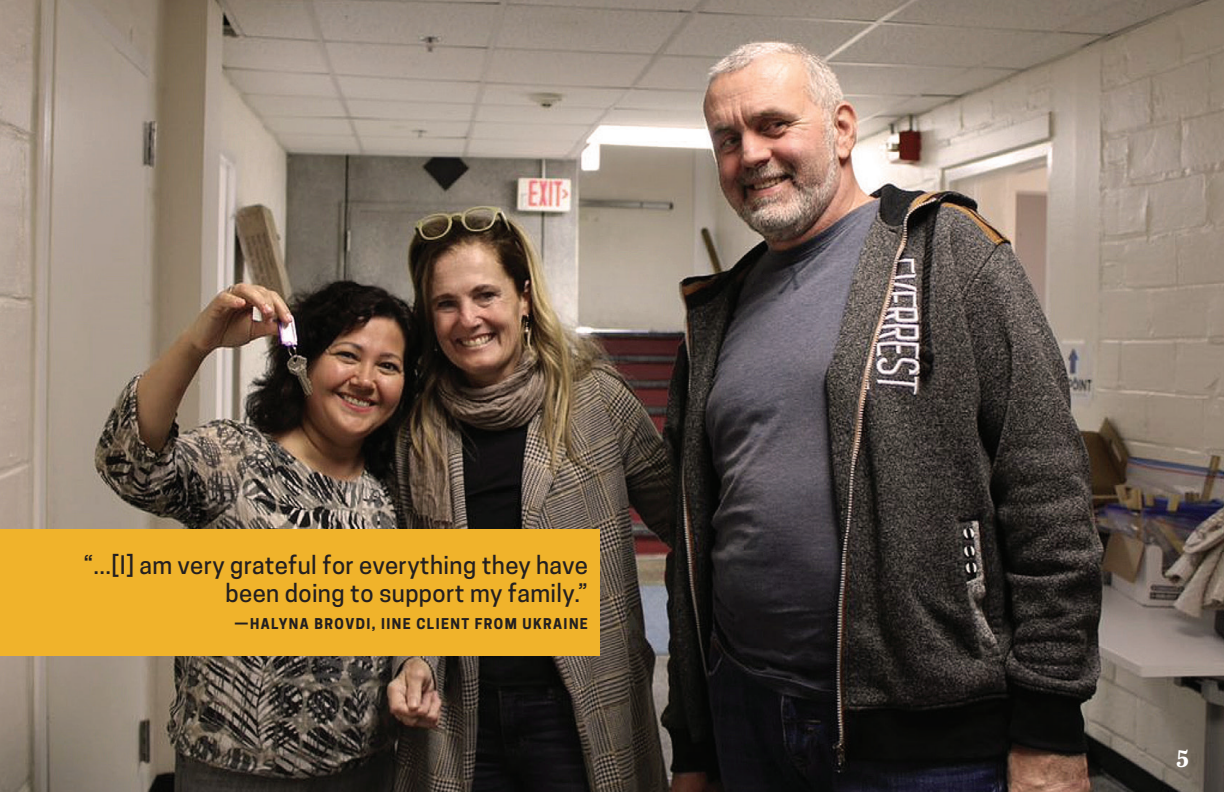
<style>
.page{position:relative;width:1224px;height:792px;background:#fff}
.page>*{position:absolute;margin:0;border:0;box-sizing:border-box;transform-origin:0 0}
.t1{font:500 24px/28px "Cooper Hewitt";letter-spacing:.015em;color:#231f20;text-align:right}
.t2{font:700 24px "Abril Titling";color:#fff}
.t3{font:700 14px "Cooper Hewitt";letter-spacing:.1em;color:#231f20}
</style>
<div class="page">
<img style="left:0;top:0;width:1224px;height:792px">
<div style="left:0;top:530px;width:600px;height:126px;background:#f0b32b"></div>
<p class="t1" style="left:83px;top:551px;width:506px">“...[I] am very grateful for everything they have been doing to support my family.”</p>
<p class="t3" style="left:235px;top:616px;width:355px">—HALYNA BROVDI, IINE CLIENT FROM UKRAINE</p>
<p class="t2" style="left:1176px;top:741px;width:14px">5</p>
</div>
